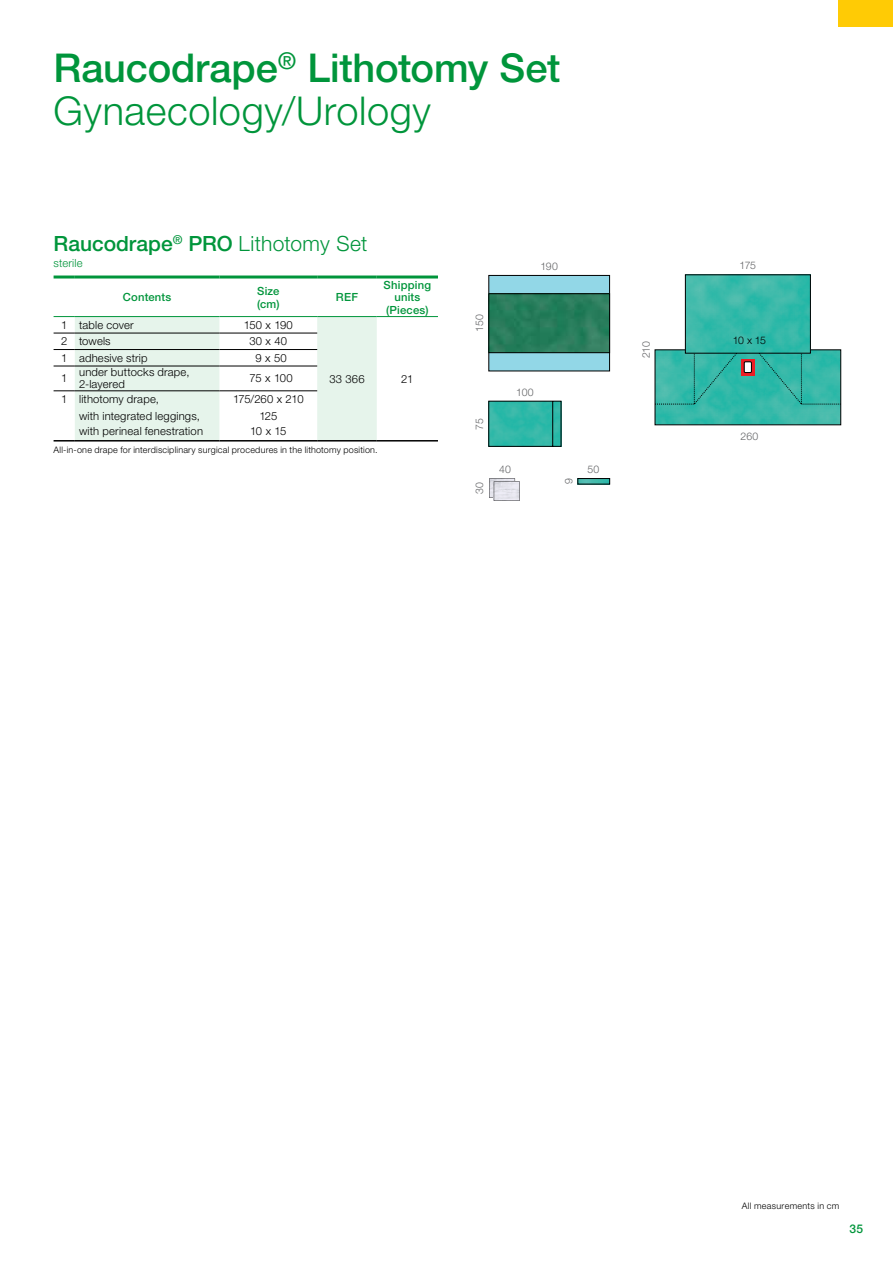
<style>
.page{position:relative;width:893px;height:1263px;background:#fff}
.page>*{position:absolute;margin:0;border:0;box-sizing:border-box;transform-origin:0 0}
.t1{font:500 39.75px/43.5px "Helvetica Neue LT Pro";letter-spacing:-.005em;color:#00953b}
.t2{font:500 21px "Helvetica Neue LT Pro";color:#00953b}
.t3{font:500 12px "Helvetica Neue LT Pro";color:#00953b}
.t4{font:300 11.25px/12px "Helvetica Neue LT Pro";letter-spacing:.015em;color:#000}
.t5{font:500 11.25px/12.8px "Helvetica Neue LT Pro";letter-spacing:.02em;color:#00953b}
.t6{font:300 11.25px "Helvetica Neue LT Pro";letter-spacing:-.025em;color:#000}
.t7{font:300 11.25px "Helvetica Neue LT Pro";letter-spacing:.015em;color:#00953b}
.t8{font:300 10.5px "Helvetica Neue LT Pro";letter-spacing:-.01em;color:#636466}
.t9{font:300 10.5px "Helvetica Neue LT Pro";color:#000}
.t10{font:300 9px "Helvetica Neue LT Pro";letter-spacing:.025em;color:#000}
.s1{font-weight:300}
</style>
<div class="page">
<svg style="left:489px;top:275px;width:121px;height:96px;background:#4e9d8e"></svg>
<div style="left:489px;top:275px;width:121px;height:96px;border:1px solid #000"></div>
<div style="left:489px;top:293px;width:121px;height:60px;border:1px solid #000"></div>
<svg style="left:488px;top:401px;width:73px;height:46px;background:#2cab9c"></svg>
<img style="left:580px;top:480px;width:28px;height:2px">
<div style="left:578px;top:478px;width:32px;height:6px;border:1px solid #000"></div>
<svg style="left:489px;top:478px;width:31px;height:23px"></svg>
<img style="left:687px;top:277px;width:122px;height:72px">
<div style="left:685px;top:275px;width:126px;height:78px;border:1px solid #000"></div>
<svg style="left:655px;top:349px;width:186px;height:76px;background:#35afa0"></svg>
<div style="left:839px;top:0;width:54px;height:27px;background:#ffcb05"></div>
<hr style="left:54px;top:275px;width:21px;height:3px;background:#00953b">
<hr style="left:75px;top:275px;width:144px;height:3px;background:#00953b">
<hr style="left:219px;top:275px;width:98px;height:3px;background:#00953b">
<hr style="left:317px;top:275px;width:60px;height:3px;background:#00953b">
<hr style="left:377px;top:275px;width:61px;height:3px;background:#00953b">
<hr style="left:377px;top:316px;width:61px;height:1px;background:#00953b">
<svg style="left:54px;top:316px;width:323px;height:125px"></svg>
<hr style="left:75px;top:440px;width:144px;height:1px;background:#000">
<hr style="left:219px;top:440px;width:98px;height:1px;background:#000">
<hr style="left:317px;top:440px;width:60px;height:1px;background:#000">
<hr style="left:377px;top:440px;width:61px;height:1px;background:#000">
<h1 class="t1" style="left:54px;top:46px;width:508px">Raucodrape<sup>®</sup> Lithotomy Set<br><span class="s1">Gynaecology/Urology</span></h1>
<h2 class="t2" style="left:54px;top:231px;width:315px">Raucodrape<sup>®</sup> PRO <span class="s1">Lithotomy Set</span></h2>
<p class="t7" style="left:54px;top:256px;width:31px">sterile</p>
<p class="t8" style="left:540px;top:260px;width:19px">190</p>
<p class="t5" style="left:123px;top:291px;width:50px">Contents</p>
<p class="t5" style="left:257px;top:285px;width:24px">Size (cm)</p>
<p class="t5" style="left:336px;top:291px;width:24px">REF</p>
<p class="t4" style="left:61px;top:319px;width:74px">1 table cover</p>
<p class="t4" style="left:244px;top:319px;width:51px">150 x 190</p>
<p class="t5" style="left:384px;top:278px;width:49px;text-align:center">Shipping units (Pieces)</p>
<p class="t4" style="left:61px;top:335px;width:51px">2 towels</p>
<p class="t4" style="left:249px;top:335px;width:39px">30 x 40</p>
<p class="t4" style="left:61px;top:352px;width:88px">1 adhesive strip</p>
<p class="t4" style="left:256px;top:352px;width:33px">9 x 50</p>
<p class="t4" style="left:61px;top:372px;width:8px">1</p>
<p class="t4" style="left:79px;top:366px;width:112px">under buttocks drape,<br>2-layered</p>
<p class="t4" style="left:250px;top:372px;width:45px">75 x 100</p>
<p class="t4" style="left:61px;top:393px;width:99px">1 lithotomy drape,</p>
<p class="t6" style="left:233px;top:392px;width:72px">175/260 x 210</p>
<p class="t4" style="left:79px;top:409px;width:122px">with integrated leggings,</p>
<p class="t4" style="left:259px;top:409px;width:19px">125</p>
<p class="t4" style="left:79px;top:425px;width:125px">with perineal fenestration</p>
<p class="t4" style="left:250px;top:425px;width:38px">10 x 15</p>
<p class="t10" style="left:54px;top:444px;width:326px">All-in-one drape for interdisciplinary surgical procedures in the lithotomy position.</p>
<p class="t4" style="left:329px;top:372px;width:37px">33 366</p>
<p class="t4" style="left:401px;top:372px;width:14px">21</p>
<p class="t8" style="left:473px;top:332px;width:19px;rotate:-90deg">150</p>
<p class="t8" style="left:473px;top:430px;width:13px;rotate:-90deg">75</p>
<p class="t8" style="left:473px;top:494px;width:13px;rotate:-90deg">30</p>
<p class="t8" style="left:516px;top:386px;width:19px">100</p>
<p class="t8" style="left:499px;top:463px;width:13px">40</p>
<p class="t8" style="left:562px;top:484px;width:7px;rotate:-90deg">9</p>
<p class="t8" style="left:588px;top:463px;width:13px">50</p>
<p class="t8" style="left:640px;top:358px;width:18px;rotate:-90deg">210</p>
<p class="t8" style="left:739px;top:259px;width:18px">175</p>
<p class="t9" style="left:733px;top:333px;width:35px">10 x 15</p>
<p class="t8" style="left:740px;top:430px;width:19px">260</p>
<p class="t10" style="left:742px;top:1201px;width:99px">All measurements in cm</p>
<p class="t3" style="left:850px;top:1222px;width:15px">35</p>
</div>
